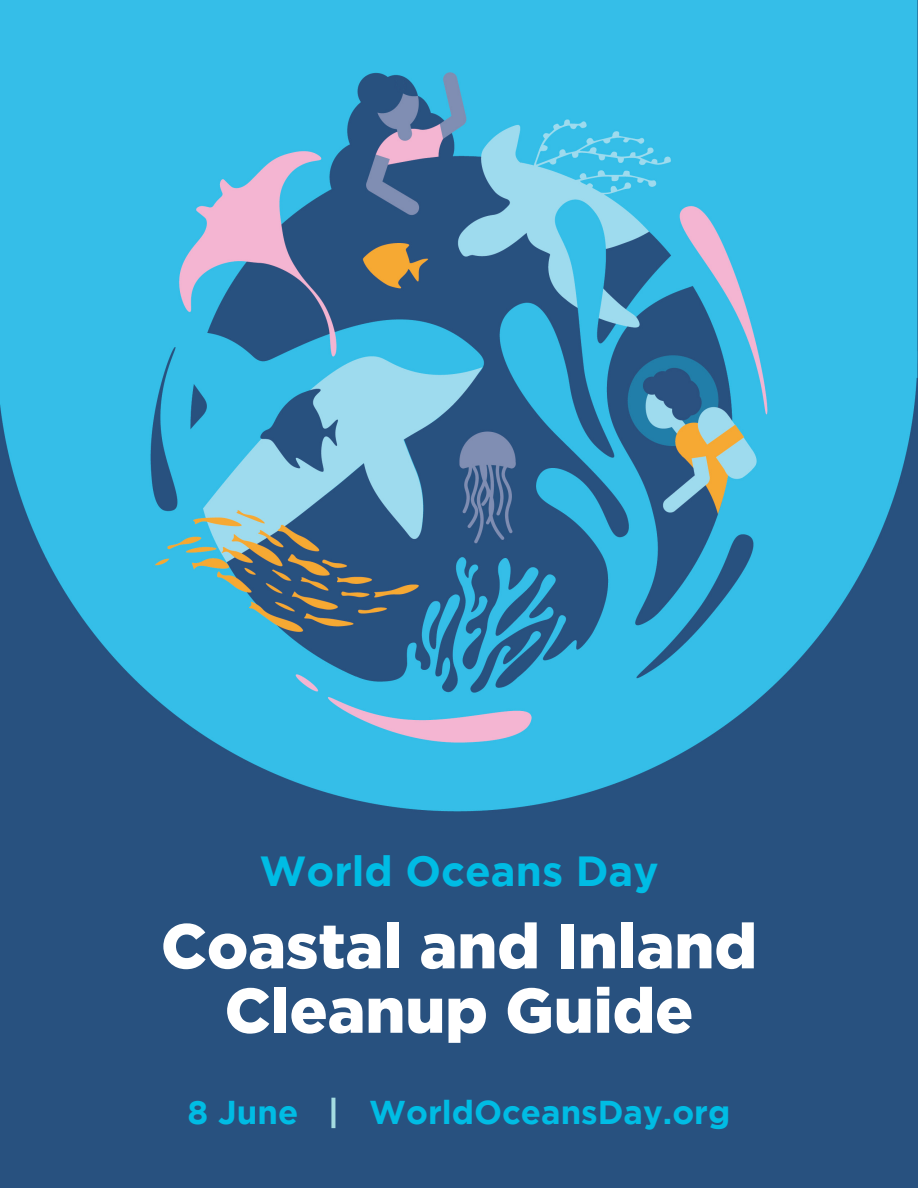
<style>
.page{position:relative;width:918px;height:1188px;background:#fff}
.page>*{position:absolute;margin:0;border:0;box-sizing:border-box;transform-origin:0 0}
.t1{font:900 63px/64.5px "Gotham";color:#fff;text-align:center}
.t2{font:700 42px "Gotham";color:#00bce4}
.t3{font:700 33px "Gotham";color:#00bce4}
.s1{color:#a5dde1}
</style>
<div class="page">
<img style="left:0;top:0;width:918px;height:1188px">
<p class="t2" style="left:259px;top:855px;width:401px">World Oceans Day</p>
<p class="t1" style="left:161px;top:918px;width:598px">Coastal and Inland<br>Cleanup Guide</p>
<p class="t3" style="left:188px;top:1100px;width:544px">8 June <span class="s1">|</span> WorldOceansDay.org</p>
</div>
